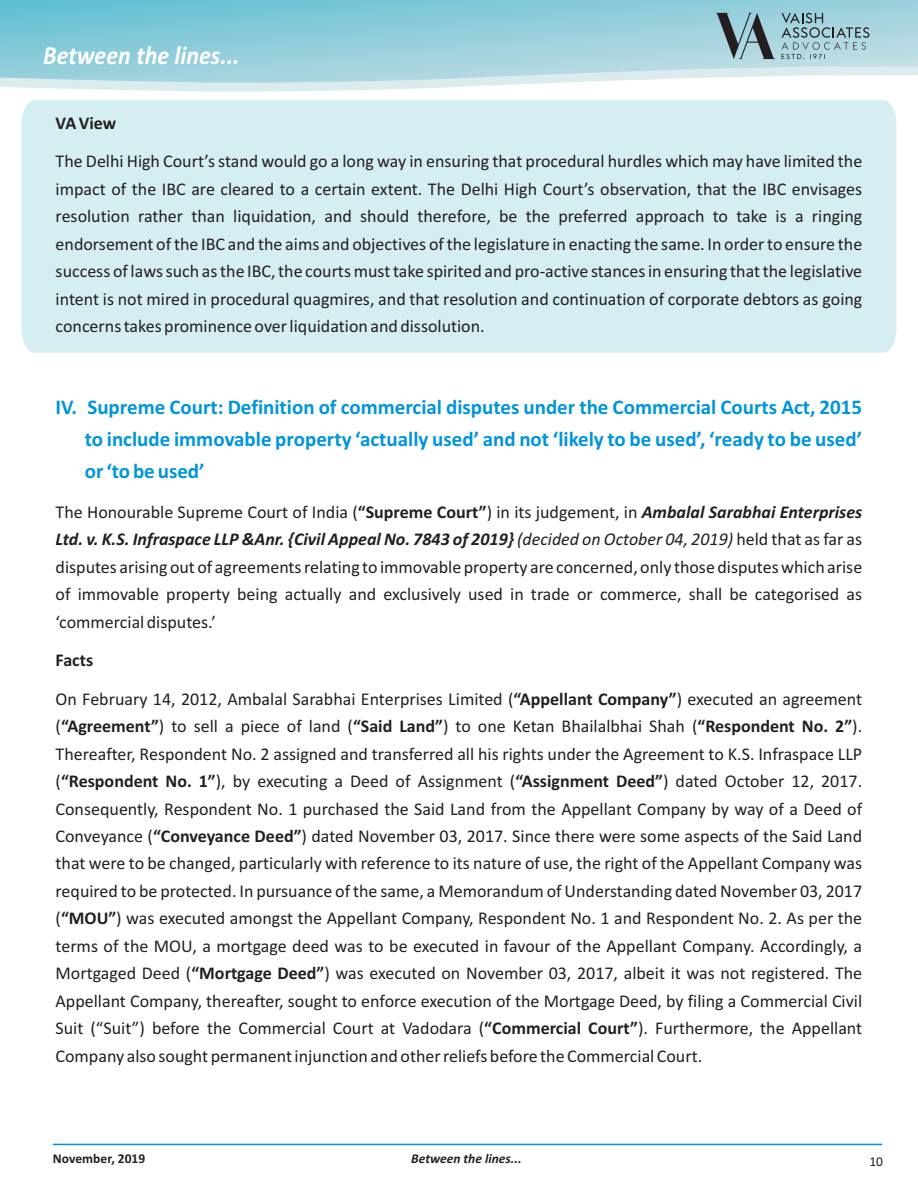
<style>
.page{position:relative;width:918px;height:1188px;background:#fff}
.page>*{position:absolute;margin:0;border:0;box-sizing:border-box;transform-origin:0 0}
.t1{font:italic 700 26.25px "Calibri";color:#fff;scale:.91 1}
.t2{font:700 21px/32.1px "Calibri";color:#0095d9;text-align:justify}
.t3{font:18px/27.5px "Calibri";color:#231f20;text-align:justify}
.t4{font:700 18px "Calibri";color:#231f20}
.t5{font:italic 700 13.5px "Calibri";color:#231f20}
.t6{font:700 13.5px "Calibri";color:#231f20}
.t7{font:13.5px "Calibri";color:#231f20}
.s1{font-weight:700}
.s2{font-weight:700;font-style:italic}
.s3{font-style:italic}
</style>
<div class="page">
<div style="left:22px;top:100px;width:874px;height:253px;background:#d5eef1"></div>
<svg style="left:0;top:0;width:918px;height:83px;background:#9ad1dd"></svg>
<hr style="left:53px;top:1144px;width:829px;height:1px;background:#0095d9">
<svg style="left:716px;top:13px;width:59px;height:46px;background:#7c9aa1"></svg>
<svg style="left:781px;top:13px;width:88px;height:46px;background:#99bcc5"></svg>
<h1 class="t1" style="left:43px;top:45px;width:217px">Between the lines...</h1>
<p class="t4" style="left:56px;top:115px;width:62px">VA View</p>
<p class="t3" style="left:56px;top:149px;width:808px">The Delhi High Court’s stand would go a long way in ensuring that procedural hurdles which may have limited the impact of the IBC are cleared to a certain extent. The Delhi High Court’s observation, that the IBC envisages resolution rather than liquidation, and should therefore, be the preferred approach to take is a ringing endorsement of the IBC and the aims and objectives of the legislature in enacting the same. In order to ensure the success of laws such as the IBC, the courts must take spirited and pro-active stances in ensuring that the legislative intent is not mired in procedural quagmires, and that resolution and continuation of corporate debtors as going concerns takes prominence over liquidation and dissolution.</p>
<p class="t2" style="left:85px;top:393px;width:779px;text-indent:-29px">IV. Supreme Court: Definition of commercial disputes under the Commercial Courts Act, 2015 to include immovable property ‘actually used’ and not ‘likely to be used’, ‘ready to be used’ or ‘to be used’</p>
<p class="t3" style="left:56px;top:500px;width:808px">The Honourable Supreme Court of India (<span class="s1">“Supreme Court”</span>) in its judgement, in <span class="s2">Ambalal Sarabhai Enterprises Ltd. v. K.S. Infraspace LLP &amp;Anr. {Civil Appeal No. 7843 of 2019}</span> <span class="s3">(decided on October 04, 2019)</span> held that as far as disputes arising out of agreements relating to immovable property are concerned, only those disputes which arise of immovable property being actually and exclusively used in trade or commerce, shall be categorised as ‘commercial disputes.’</p>
<p class="t3" style="left:56px;top:643px;width:808px;line-height:38.4px"><span class="s1">Facts<br></span>On February 14, 2012, Ambalal Sarabhai Enterprises Limited (<span class="s1">“Appellant Company”</span>) executed an agreement</p>
<p class="t3" style="left:56px;top:714px;width:808px">(<span class="s1">“Agreement”</span>) to sell a piece of land (<span class="s1">“Said Land”</span>) to one Ketan Bhailalbhai Shah (<span class="s1">“Respondent No. 2”</span>).<br>Thereafter, Respondent No. 2 assigned and transferred all his rights under the Agreement to K.S. Infraspace LLP (<span class="s1">“Respondent No. 1”</span>), by executing a Deed of Assignment (<span class="s1">“Assignment Deed”</span>) dated October 12, 2017.<br>Consequently, Respondent No. 1 purchased the Said Land from the Appellant Company by way of a Deed of Conveyance (<span class="s1">“Conveyance Deed”</span>) dated November 03, 2017. Since there were some aspects of the Said Land that were to be changed, particularly with reference to its nature of use, the right of the Appellant Company was required to be protected. In pursuance of the same, a Memorandum of Understanding dated November 03, 2017 (<span class="s1">“MOU”</span>) was executed amongst the Appellant Company, Respondent No. 1 and Respondent No. 2. As per the terms of the MOU, a mortgage deed was to be executed in favour of the Appellant Company. Accordingly, a Mortgaged Deed (<span class="s1">“Mortgage Deed”</span>) was executed on November 03, 2017, albeit it was not registered. The Appellant Company, thereafter, sought to enforce execution of the Mortgage Deed, by filing a Commercial Civil Suit (“Suit”) before the Commercial Court at Vadodara (<span class="s1">“Commercial Court”</span>). Furthermore, the Appellant Company also sought permanent injunction and other reliefs before the Commercial Court.</p>
<p class="t6" style="left:53px;top:1153px;width:94px">November, 2019</p>
<p class="t5" style="left:411px;top:1153px;width:112px">Between the lines...</p>
<p class="t7" style="left:869px;top:1156px;width:15px">10</p>
</div>
